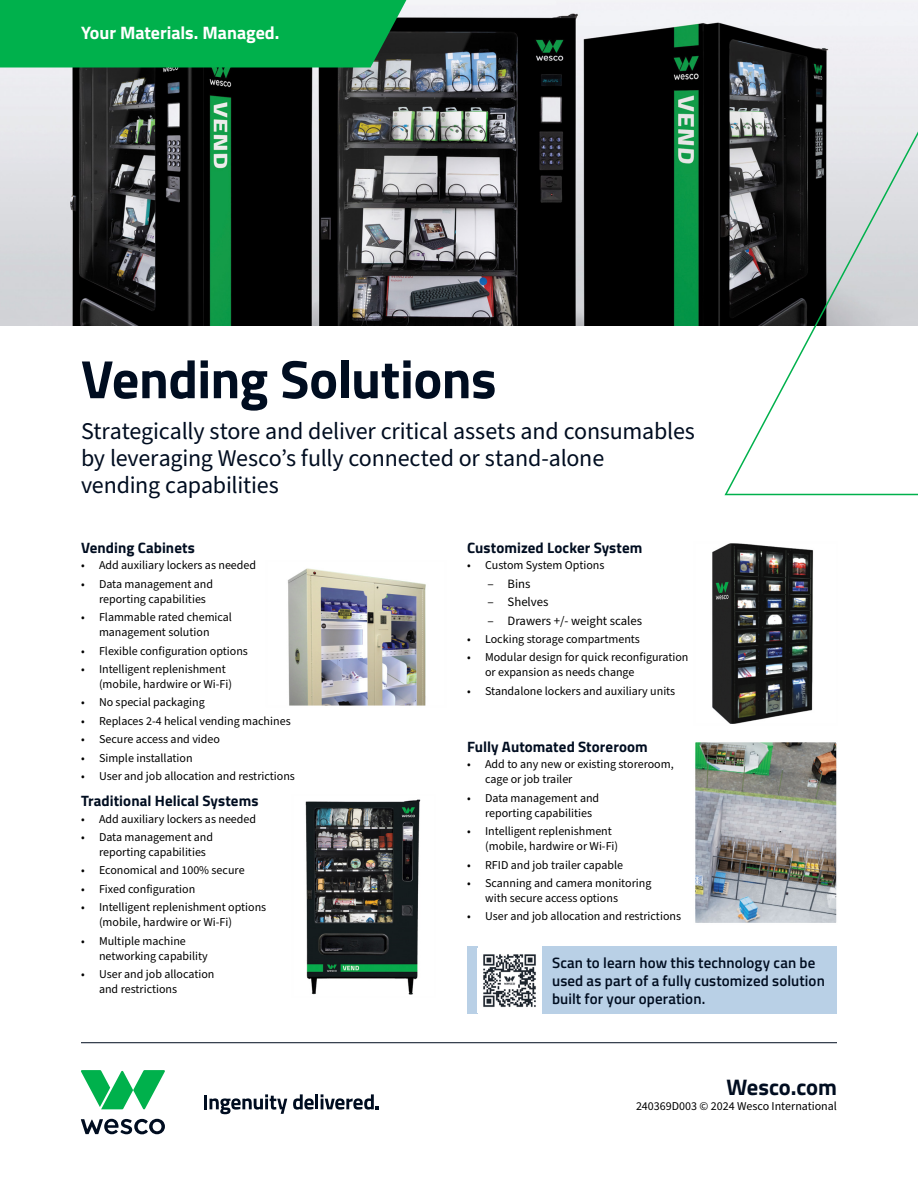
<style>
.page{position:relative;width:918px;height:1188px;background:#fff}
.page>*{position:absolute;margin:0;border:0;box-sizing:border-box;transform-origin:0 0}
.t1{font:700 54px "Titillium Web";letter-spacing:-.01em;color:#000d20}
.t2{font:24px/27px "Source Sans Pro";letter-spacing:-.01em;color:#000d20}
.t3{font:700 22.5px "Titillium Web";letter-spacing:-.005em;color:#000d20}
.t4{font:700 18px "Titillium Web";letter-spacing:-.005em;color:#fff}
.t5{font:600 15px/18px "Titillium Web";letter-spacing:.005em;color:#000d20}
.t6{font:700 15px "Titillium Web";letter-spacing:.005em;color:#000d20}
.t7{font:12.75px/18.5px "Source Sans Pro";color:#000}
.t8{font:12px/15px "Source Sans Pro";color:#000}
</style>
<div class="page">
<img style="left:0;top:0;width:724px;height:325px">
<svg style="left:81px;top:1119px;width:84px;height:15px"></svg>
<svg style="left:81px;top:1070px;width:84px;height:39px"></svg>
<hr style="left:204px;top:1095px;width:3px;height:14px;background:#000d20">
<svg style="left:209px;top:1094px;width:78px;height:20px"></svg>
<svg style="left:293px;top:1094px;width:86px;height:16px"></svg>
<hr style="left:81px;top:1042px;width:756px;height:1px;background:#000d20">
<svg style="left:724px;top:0;width:194px;height:496px"></svg>
<img style="left:288px;top:568px;width:138px;height:136px">
<div style="left:266px;top:560px;width:180px;height:147px;border:2px solid #fefefe"></div>
<img style="left:305px;top:799px;width:116px;height:196px">
<img style="left:712px;top:545px;width:102px;height:177px">
<img style="left:697px;top:744px;width:138px;height:177px">
<div style="left:694px;top:741px;width:144px;height:183px;border:2px solid #fefefe"></div>
<div style="left:0;top:0;width:406px;height:68px;background:#00b14c"></div>
<div style="left:467px;top:947px;width:85px;height:67px;background:#b9d0e6"></div>
<div style="left:552px;top:947px;width:285px;height:67px;background:#b9d0e6"></div>
<div style="left:478px;top:947px;width:63px;height:67px;background:#fff"></div>
<img style="left:483px;top:954px;width:53px;height:53px">
<h3 class="t4" style="left:81px;top:19px;width:200px">Your Materials. Managed.</h3>
<h1 class="t1" style="left:81px;top:338px;width:417px">Vending Solutions</h1>
<h2 class="t2" style="left:81px;top:419px;width:615px">Strategically store and deliver critical assets and consumables by leveraging Wesco’s fully connected or stand-alone<br>vending capabilities</h2>
<p class="t6" style="left:81px;top:536px;width:115px">Vending Cabinets</p>
<p class="t8" style="left:81px;top:558px;width:177px">• Add auxiliary lockers as needed</p>
<p class="t8" style="left:99px;top:577px;width:116px;text-indent:-18px">• Data management and reporting capabilities</p>
<p class="t8" style="left:81px;top:610px;width:153px;text-align:center">• Flammable rated chemical management solution</p>
<p class="t8" style="left:81px;top:643px;width:168px">• Flexible configuration options</p>
<p class="t8" style="left:99px;top:662px;width:135px;text-indent:-18px">• Intelligent replenishment (mobile, hardwire or Wi-Fi)</p>
<p class="t8" style="left:81px;top:695px;width:125px">• No special packaging</p>
<p class="t8" style="left:81px;top:714px;width:211px">• Replaces 2-4 helical vending machines</p>
<p class="t8" style="left:81px;top:732px;width:141px">• Secure access and video</p>
<p class="t8" style="left:81px;top:751px;width:113px">• Simple installation</p>
<p class="t8" style="left:81px;top:769px;width:216px">• User and job allocation and restrictions</p>
<p class="t6" style="left:81px;top:789px;width:179px">Traditional Helical Systems</p>
<p class="t8" style="left:81px;top:811px;width:177px">• Add auxiliary lockers as needed</p>
<p class="t8" style="left:99px;top:830px;width:116px;text-indent:-18px">• Data management and reporting capabilities</p>
<p class="t8" style="left:81px;top:863px;width:165px">• Economical and 100% secure</p>
<p class="t8" style="left:81px;top:882px;width:116px">• Fixed configuration</p>
<p class="t8" style="left:99px;top:900px;width:169px;text-indent:-18px">• Intelligent replenishment options (mobile, hardwire or Wi-Fi)</p>
<p class="t8" style="left:99px;top:934px;width:110px;text-indent:-18px">• Multiple machine networking capability</p>
<p class="t8" style="left:99px;top:967px;width:117px;text-indent:-18px">• User and job allocation and restrictions</p>
<p class="t6" style="left:467px;top:536px;width:177px">Customized Locker System</p>
<p class="t8" style="left:467px;top:558px;width:139px">• Custom System Options</p>
<p class="t7" style="left:487px;top:575px;width:156px">‒ Bins<br>‒ Shelves<br>‒ Drawers +/- weight scales</p>
<p class="t8" style="left:467px;top:632px;width:174px">• Locking storage compartments</p>
<p class="t8" style="left:485px;top:650px;width:205px;text-indent:-18px">• Modular design for quick reconfiguration or expansion as needs change</p>
<p class="t8" style="left:467px;top:684px;width:210px">• Standalone lockers and auxiliary units</p>
<p class="t6" style="left:467px;top:735px;width:182px">Fully Automated Storeroom</p>
<p class="t8" style="left:485px;top:757px;width:190px;text-indent:-18px">• Add to any new or existing storeroom, cage or job trailer</p>
<p class="t8" style="left:485px;top:791px;width:116px;text-indent:-18px">• Data management and reporting capabilities</p>
<p class="t8" style="left:485px;top:824px;width:135px;text-indent:-18px">• Intelligent replenishment (mobile, hardwire or Wi-Fi)</p>
<p class="t8" style="left:467px;top:857px;width:158px">• RFID and job trailer capable</p>
<p class="t8" style="left:485px;top:876px;width:168px;text-indent:-18px">• Scanning and camera monitoring with secure access options</p>
<p class="t8" style="left:467px;top:909px;width:216px">• User and job allocation and restrictions</p>
<p class="t5" style="left:552px;top:952px;width:274px">Scan to learn how this technology can be used as part of a fully customized solution built for your operation.</p>
<h3 class="t3" style="left:726px;top:1070px;width:112px">Wesco.com</h3>
<p class="t8" style="left:636px;top:1099px;width:202px">240369D003 © 2024 Wesco International</p>
</div>
